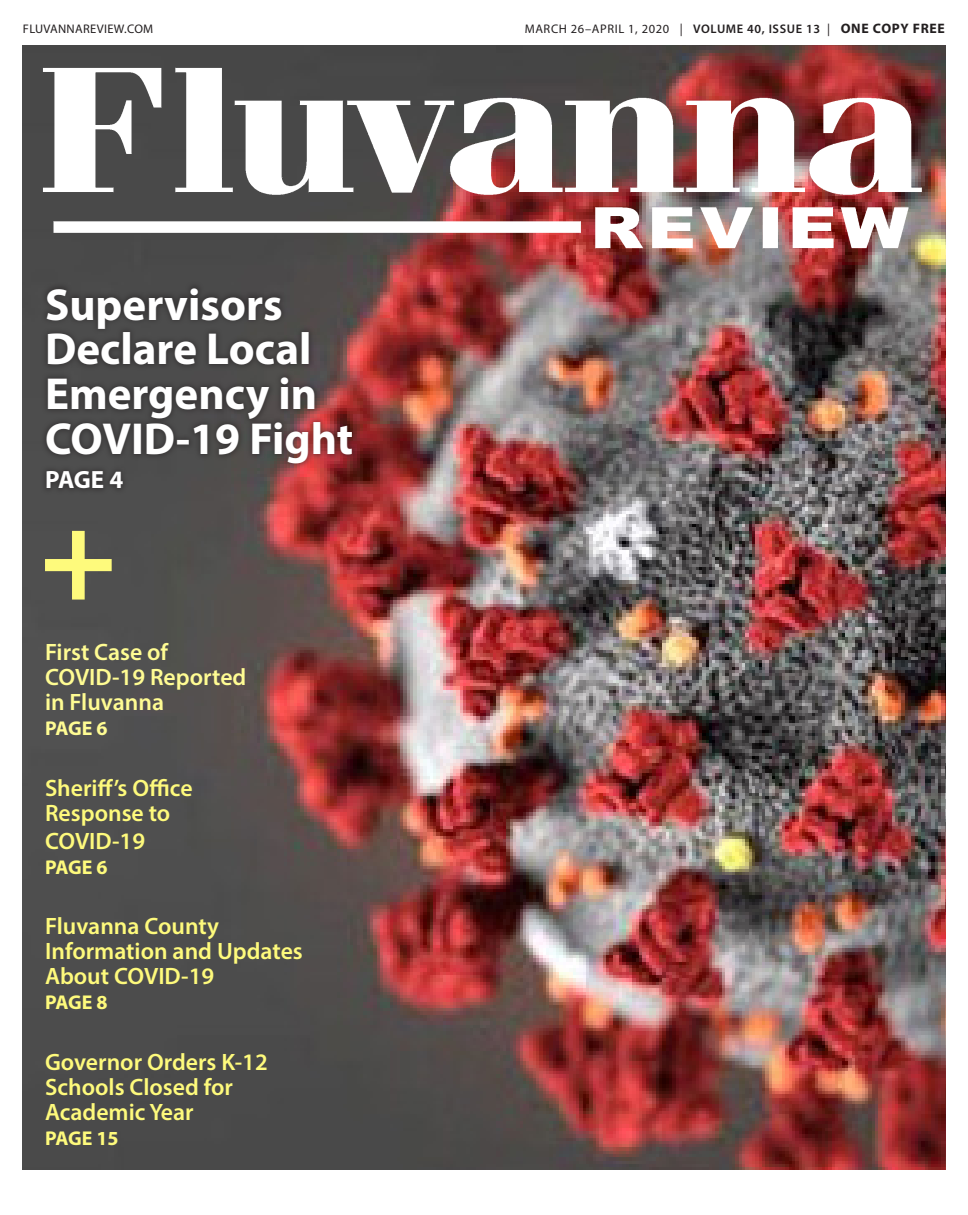
<style>
.page{position:relative;width:968px;height:1215px;background:#fff}
.page>*{position:absolute;margin:0;border:0;box-sizing:border-box;transform-origin:0 0}
.Headline_1{font:700 45px/44.8px "Myriad Pro";color:#fff}
.Headline_1-2{font:700 25px "Myriad Pro";color:#fff}
.Headline_1-3{font:600 23.75px/25px "Myriad Pro";color:#fefa7c}
.Headline_1-4{font:600 23.75px/25px "Myriad Pro";color:#fffc93}
.Headline_1-5{font:700 20px "Myriad Pro";letter-spacing:-.025em;color:#fefa7c}
.Headline_1-6{font:700 20px "Myriad Pro";color:#fffc93}
.t1{font:12.5px "Myriad Pro";letter-spacing:.035em;color:#231f20}
.s1{font-weight:600}
.s2{font-weight:700;font-size:13.75px}
</style>
<div class="page">
<img style="left:23px;top:46px;width:922px;height:1124px">
<img style="left:34px;top:64px;width:899px;height:189px">
<div style="left:40px;top:281px;width:319px;height:214px;background:#231f20;opacity:.52"></div>
<svg style="left:45px;top:531px;width:67px;height:69px;background:#88875d"></svg>
<p class="t1" style="left:23px;top:21px;width:132px">FLUVANNAREVIEW.COM</p>
<p class="t1" style="left:525px;top:21px;width:422px">MARCH 26–APRIL 1, 2020 | <span class="s1">VOLUME 40, ISSUE 13</span> | <span class="s2">ONE COPY FREE</span></p>
<p class="Headline_1" style="left:45px;top:281px;width:310px">Supervisors<br>Declare Local<br>Emergency in<br>COVID-19 Fight</p>
<p class="Headline_1-2" style="left:45px;top:463px;width:80px">PAGE 4</p>
<p class="Headline_1-4" style="left:45px;top:639px;width:203px">First Case of<br>COVID-19 Reported in Fluvanna</p>
<p class="Headline_1-6" style="left:45px;top:715px;width:64px">PAGE 6</p>
<p class="Headline_1-3" style="left:45px;top:775px;width:149px">Sheriff’s Office<br>Response to</p>
<p class="Headline_1-3" style="left:45px;top:828px;width:102px">COVID-19</p>
<p class="Headline_1-5" style="left:45px;top:854px;width:64px">PAGE 6</p>
<p class="Headline_1-3" style="left:45px;top:913px;width:259px">Fluvanna County<br>Information and Updates<br>About COVID-19</p>
<p class="Headline_1-5" style="left:45px;top:990px;width:64px">PAGE 8</p>
<p class="Headline_1-3" style="left:45px;top:1049px;width:224px">Governor Orders K-12<br>Schools Closed for<br>Academic Year</p>
<p class="Headline_1-5" style="left:45px;top:1125px;width:75px">PAGE 15</p>
</div>
